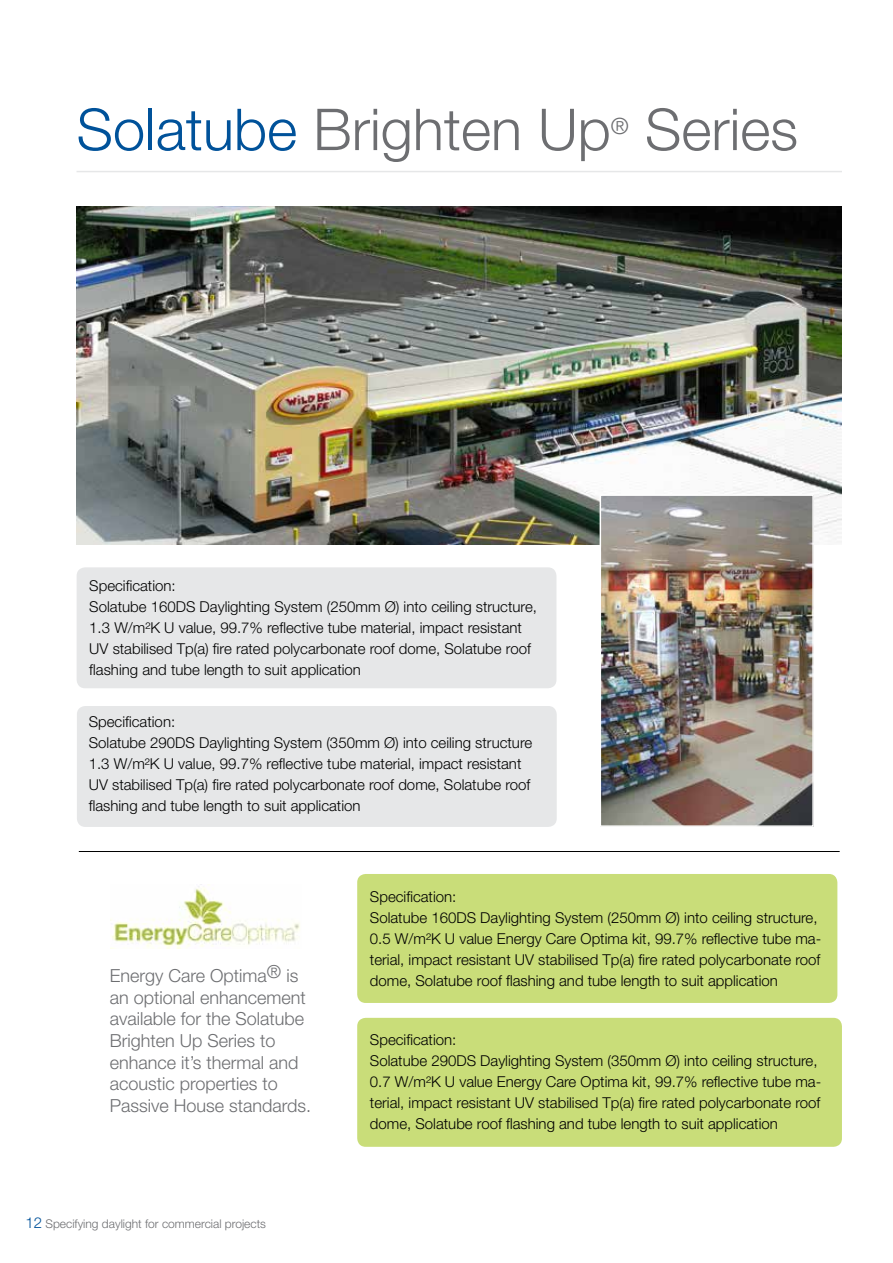
<style>
.page{position:relative;width:893px;height:1263px;background:#fff}
.page>*{position:absolute;margin:0;border:0;box-sizing:border-box;transform-origin:0 0}
.t1{font:300 57.75px "Helvetica Neue LT Std";color:#6d6e71}
.t2{font:300 22.5px "Helvetica Neue LT Std";color:#6d6e71}
.t3{font:300 18px/21.6px "Helvetica Neue LT Std";color:#6d6e71}
.t4{font:300 15px/21px "Helvetica Neue LT Std";color:#000}
.t5{font:300 12px "Helvetica Neue LT Std";color:#6d6e71}
.s1{color:#00529a}
.s2{font-size:15px;color:#00529a}
</style>
<div class="page">
<hr style="left:77px;top:171px;width:765px;height:1px;background:#e6e7e8">
<div style="left:357px;top:874px;width:480px;height:129px;background:#c9dd79;border-radius:9px"></div>
<hr style="left:79px;top:851px;width:761px;height:1px;background:#000">
<img style="left:77px;top:206px;width:765px;height:338px">
<div style="left:77px;top:567px;width:479px;height:121px;background:#e6e7e8;border-radius:9px"></div>
<div style="left:77px;top:706px;width:480px;height:121px;background:#e6e7e8;border-radius:9px"></div>
<div style="left:357px;top:1018px;width:485px;height:129px;background:#c9dd79;border-radius:9px"></div>
<img style="left:110px;top:884px;width:190px;height:64px">
<img style="left:603px;top:497px;width:208px;height:327px">
<div style="left:600px;top:494px;width:214px;height:333px;border:2px solid #fff"></div>
<h1 class="t1" style="left:77px;top:94px;width:536px"><span class="s1">Solatube</span> Brighten Up</h1>
<h2 class="t2" style="left:611px;top:112px;width:19px">®</h2>
<h1 class="t1" style="left:645px;top:94px;width:155px">Series</h1>
<p class="t4" style="left:89px;top:575px;width:449px">Specification:<br>Solatube 160DS Daylighting System (250mm Ø) into ceiling structure, 1.3 W/m²K U value, 99.7% reflective tube material, impact resistant UV stabilised Tp(a) fire rated polycarbonate roof dome, Solatube roof flashing and tube length to suit application</p>
<p class="t4" style="left:89px;top:710px;width:445px">Specification:<br>Solatube 290DS Daylighting System (350mm Ø) into ceiling structure 1.3 W/m²K U value, 99.7% reflective tube material, impact resistant UV stabilised Tp(a) fire rated polycarbonate roof dome, Solatube roof flashing and tube length to suit application</p>
<p class="t3" style="left:110px;top:964px;width:203px">Energy Care Optima® is an optional enhancement available for the Solatube<br>Brighten Up Series to enhance it’s thermal and acoustic properties to<br>Passive House standards.</p>
<p class="t5" style="left:26px;top:1217px;width:242px"><span class="s2">12</span> Specifying daylight for commercial projects</p>
<p class="t4" style="left:370px;top:886px;width:453px">Specification:<br>Solatube 160DS Daylighting System (250mm Ø) into ceiling structure, 0.5 W/m²K U value Energy Care Optima kit, 99.7% reflective tube ma&shy;terial, impact resistant UV stabilised Tp(a) fire rated polycarbonate roof dome, Solatube roof flashing and tube length to suit application</p>
<p class="t4" style="left:370px;top:1029px;width:453px">Specification:<br>Solatube 290DS Daylighting System (350mm Ø) into ceiling structure, 0.7 W/m²K U value Energy Care Optima kit, 99.7% reflective tube ma&shy;terial, impact resistant UV stabilised Tp(a) fire rated polycarbonate roof dome, Solatube roof flashing and tube length to suit application</p>
</div>
